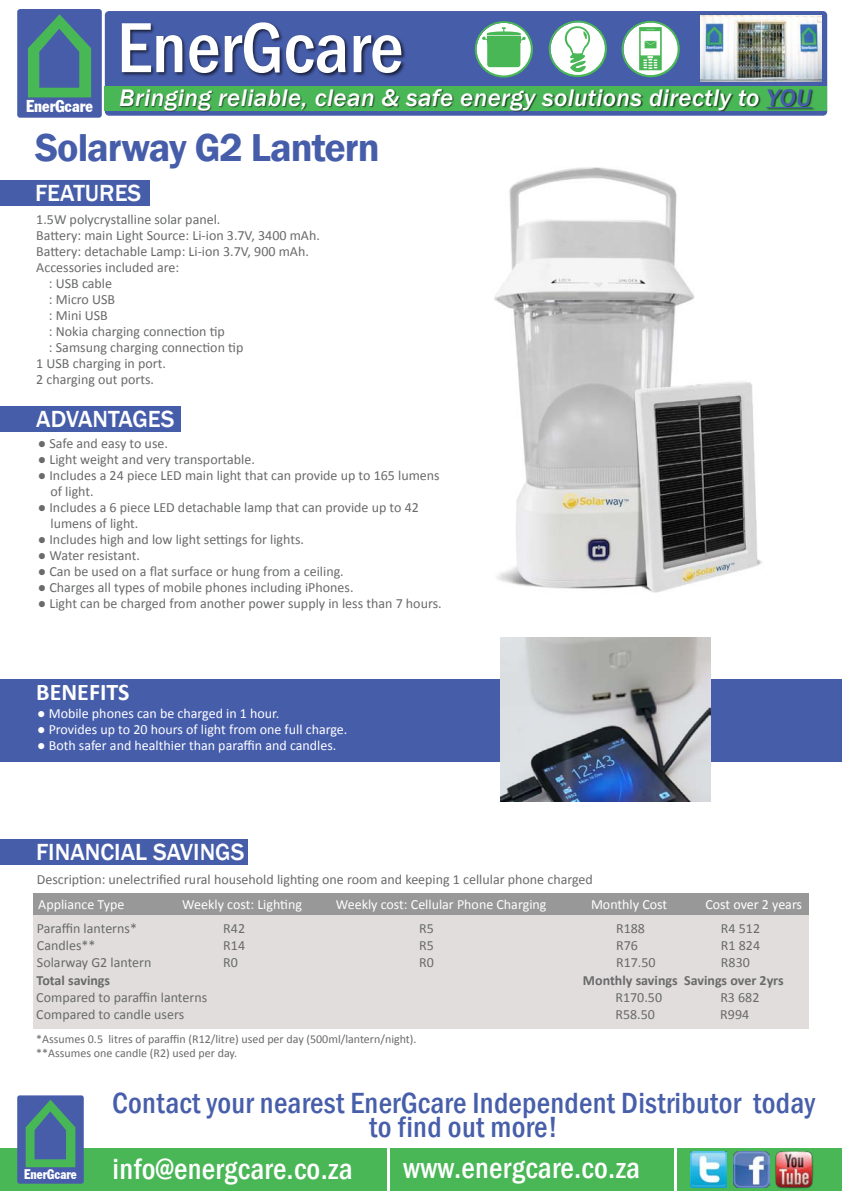
<style>
.page{position:relative;width:842px;height:1191px;background:#fff}
.page>*{position:absolute;margin:0;border:0;box-sizing:border-box;transform-origin:0 0}
.t1{font:500 condensed 73.3px "Franklin Gothic";color:#fff}
.t2{font:600 40px "Franklin Gothic";letter-spacing:-.025em;color:#465daa}
.t3{font:500 condensed 30px/24px "Franklin Gothic";letter-spacing:.01em;color:#475eaa;text-align:center}
.t4{font:500 condensed 30px "Franklin Gothic";letter-spacing:.01em;color:#fff}
.t5{font:italic 500 24.7px "Franklin Gothic";letter-spacing:.01em;color:#fff}
.t6{font:500 24px "Franklin Gothic";color:#fff}
.t7{font:700 24px "Calibri";color:#fff}
.t8{font:16.8px "Franklin Gothic Condensed";color:#fff;scale:.96 1}
.t9{font:14px/16px "Calibri";color:#696a6a}
.t10{font:14px "Calibri";color:#fff}
.t11{font:700 14px "Calibri";color:#696a6a}
.t12{font:13.7px "Franklin Gothic Condensed";color:#fff;scale:.93 1}
.t13{font:12px/14.4px "Calibri";color:#696a6a}
.s1{color:#465daa}
</style>
<div class="page">
<img style="left:494px;top:97px;width:334px;height:496px">
<div style="left:0;top:181px;width:149px;height:25px;background:#465daa"></div>
<div style="left:0;top:1148px;width:842px;height:43px;background:#4ab757"></div>
<div style="left:17px;top:1095px;width:67px;height:88px;background:#485daa;border-radius:2px"></div>
<svg style="left:26px;top:1100px;width:49px;height:67px"></svg>
<div style="left:17px;top:9px;width:85px;height:109px;background:#485daa;border-radius:3px"></div>
<svg style="left:28px;top:14px;width:63px;height:83px"></svg>
<div style="left:105px;top:11px;width:722px;height:105px;background:#465daa;border-radius:4px"></div>
<img style="left:121px;top:22px;width:285px;height:55px">
<div style="left:105px;top:86px;width:722px;height:24px;background:#4ab757"></div>
<img style="left:118px;top:89px;width:696px;height:27px">
<hr style="left:766px;top:107px;width:46px;height:1px;background:#465daa">
<svg style="left:475px;top:21px;width:58px;height:57px"></svg>
<svg style="left:549px;top:21px;width:58px;height:56px"></svg>
<svg style="left:621px;top:21px;width:59px;height:56px"></svg>
<img style="left:701px;top:15px;width:120px;height:67px">
<img style="left:775px;top:1151px;width:39px;height:38px">
<img style="left:733px;top:1151px;width:36px;height:36px">
<img style="left:690px;top:1151px;width:37px;height:36px">
<hr style="left:388px;top:1129px;width:2px;height:62px;background:#fff">
<hr style="left:675px;top:1130px;width:2px;height:61px;background:#fff">
<div style="left:0;top:407px;width:181px;height:25px;background:#465daa"></div>
<div style="left:0;top:839px;width:248px;height:25px;background:#465daa"></div>
<div style="left:0;top:679px;width:842px;height:82px;background:#465daa"></div>
<div style="left:33px;top:893px;width:775px;height:22px;background:#989899"></div>
<div style="left:33px;top:915px;width:775px;height:114px;background:#e1dddd"></div>
<img style="left:500px;top:637px;width:211px;height:164px">
<p class="t8" style="left:26px;top:96px;width:71px">EnerGcare</p>
<h1 class="t1" style="left:117px;top:0;width:288px">EnerGcare</h1>
<h3 class="t5" style="left:119px;top:82px;width:694px">Bringing reliable, clean &amp; safe energy solutions directly to <span class="s1">YOU</span></h3>
<h2 class="t2" style="left:35px;top:123px;width:346px">Solarway G2 Lantern</h2>
<h3 class="t6" style="left:35px;top:179px;width:108px">FEATURES</h3>
<p class="t9" style="left:36px;top:211px;width:186px">1.5W polycrystalline solar panel.</p>
<p class="t9" style="left:36px;top:227px;width:285px">Battery: main Light Source: Li-ion 3.7V, 3400 mAh.</p>
<p class="t9" style="left:36px;top:243px;width:274px">Battery: detachable Lamp: Li-ion 3.7V, 900 mAh.</p>
<p class="t9" style="left:36px;top:259px;width:144px">Accessories included are:</p>
<p class="t9" style="left:49px;top:275px;width:65px">: USB cable</p>
<p class="t9" style="left:49px;top:291px;width:68px">: Micro USB</p>
<p class="t9" style="left:49px;top:307px;width:60px">: Mini USB</p>
<p class="t9" style="left:49px;top:323px;width:177px">: Nokia charging connection tip</p>
<p class="t9" style="left:49px;top:339px;width:196px">: Samsung charging connection tip</p>
<p class="t9" style="left:36px;top:355px;width:131px">1 USB charging in port.</p>
<p class="t9" style="left:36px;top:371px;width:119px">2 charging out ports.</p>
<h3 class="t6" style="left:36px;top:404px;width:140px">ADVANTAGES</h3>
<p class="t9" style="left:38px;top:436px;width:132px">● Safe and easy to use.</p>
<p class="t9" style="left:38px;top:452px;width:219px">● Light weight and very transportable.</p>
<p class="t9" style="left:50px;top:468px;width:391px;text-indent:-13px">● Includes a 24 piece LED main light that can provide up to 165 lumens of light.</p>
<p class="t9" style="left:50px;top:500px;width:370px;text-indent:-13px">● Includes a 6 piece LED detachable lamp that can provide up to 42 lumens of light.</p>
<p class="t9" style="left:38px;top:532px;width:268px">● Includes high and low light settings for lights.</p>
<p class="t9" style="left:38px;top:548px;width:104px">● Water resistant.</p>
<p class="t9" style="left:38px;top:564px;width:307px">● Can be used on a flat surface or hung from a ceiling.</p>
<p class="t9" style="left:38px;top:580px;width:317px">● Charges all types of mobile phones including iPhones.</p>
<p class="t9" style="left:38px;top:596px;width:405px">● Light can be charged from another power supply in less than 7 hours.</p>
<h3 class="t7" style="left:36px;top:676px;width:95px">BENEFITS</h3>
<p class="t10" style="left:37px;top:704px;width:244px">● Mobile phones can be charged in 1 hour.</p>
<p class="t10" style="left:37px;top:720px;width:312px">● Provides up to 20 hours of light from one full charge.</p>
<p class="t10" style="left:37px;top:736px;width:301px">● Both safer and healthier than paraffin and candles.</p>
<h3 class="t6" style="left:36px;top:837px;width:210px">FINANCIAL SAVINGS</h3>
<p class="t9" style="left:37px;top:871px;width:558px">Description: unelectrified rural household lighting one room and keeping 1 cellular phone charged</p>
<p class="t10" style="left:38px;top:895px;width:88px">Appliance Type</p>
<p class="t10" style="left:182px;top:895px;width:121px">Weekly cost: Lighting</p>
<p class="t10" style="left:336px;top:895px;width:212px">Weekly cost: Cellular Phone Charging</p>
<p class="t10" style="left:591px;top:895px;width:78px">Monthly Cost</p>
<p class="t10" style="left:705px;top:895px;width:98px">Cost over 2 years</p>
<p class="t9" style="left:37px;top:920px;width:102px">Paraffin lanterns*</p>
<p class="t9" style="left:223px;top:920px;width:23px">R42</p>
<p class="t9" style="left:419px;top:920px;width:16px">R5</p>
<p class="t9" style="left:616px;top:920px;width:30px">R188</p>
<p class="t9" style="left:721px;top:920px;width:41px">R4 512</p>
<p class="t9" style="left:37px;top:937px;width:60px">Candles**</p>
<p class="t9" style="left:223px;top:937px;width:23px">R14</p>
<p class="t9" style="left:419px;top:937px;width:16px">R5</p>
<p class="t9" style="left:616px;top:937px;width:23px">R76</p>
<p class="t9" style="left:721px;top:937px;width:41px">R1 824</p>
<p class="t9" style="left:37px;top:954px;width:116px">Solarway G2 lantern</p>
<p class="t9" style="left:223px;top:954px;width:16px">R0</p>
<p class="t9" style="left:419px;top:954px;width:16px">R0</p>
<p class="t9" style="left:616px;top:954px;width:41px">R17.50</p>
<p class="t9" style="left:721px;top:954px;width:30px">R830</p>
<p class="t9" style="left:36px;top:989px;width:172px">Compared to paraffin lanterns</p>
<p class="t9" style="left:615px;top:989px;width:48px">R170.50</p>
<p class="t9" style="left:720px;top:989px;width:41px">R3 682</p>
<p class="t9" style="left:36px;top:1006px;width:149px">Compared to candle users</p>
<p class="t9" style="left:615px;top:1006px;width:41px">R58.50</p>
<p class="t9" style="left:720px;top:1006px;width:30px">R994</p>
<p class="t11" style="left:37px;top:971px;width:75px">Total savings</p>
<p class="t11" style="left:583px;top:971px;width:202px">Monthly savings Savings over 2yrs</p>
<p class="t13" style="left:36px;top:1031px;width:382px">*Assumes 0.5 litres of paraffin (R12/litre) used per day (500ml/lantern/night). **Assumes one candle (R2) used per day.</p>
<p class="t12" style="left:24px;top:1166px;width:58px">EnerGcare</p>
<h3 class="t3" style="left:112px;top:1090px;width:705px">Contact your nearest EnerGcare Independent Distributor today to find out more!</h3>
<h3 class="t4" style="left:113px;top:1149px;width:241px">info@energcare.co.za</h3>
<h3 class="t4" style="left:403px;top:1148px;width:238px">www.energcare.co.za</h3>
</div>
